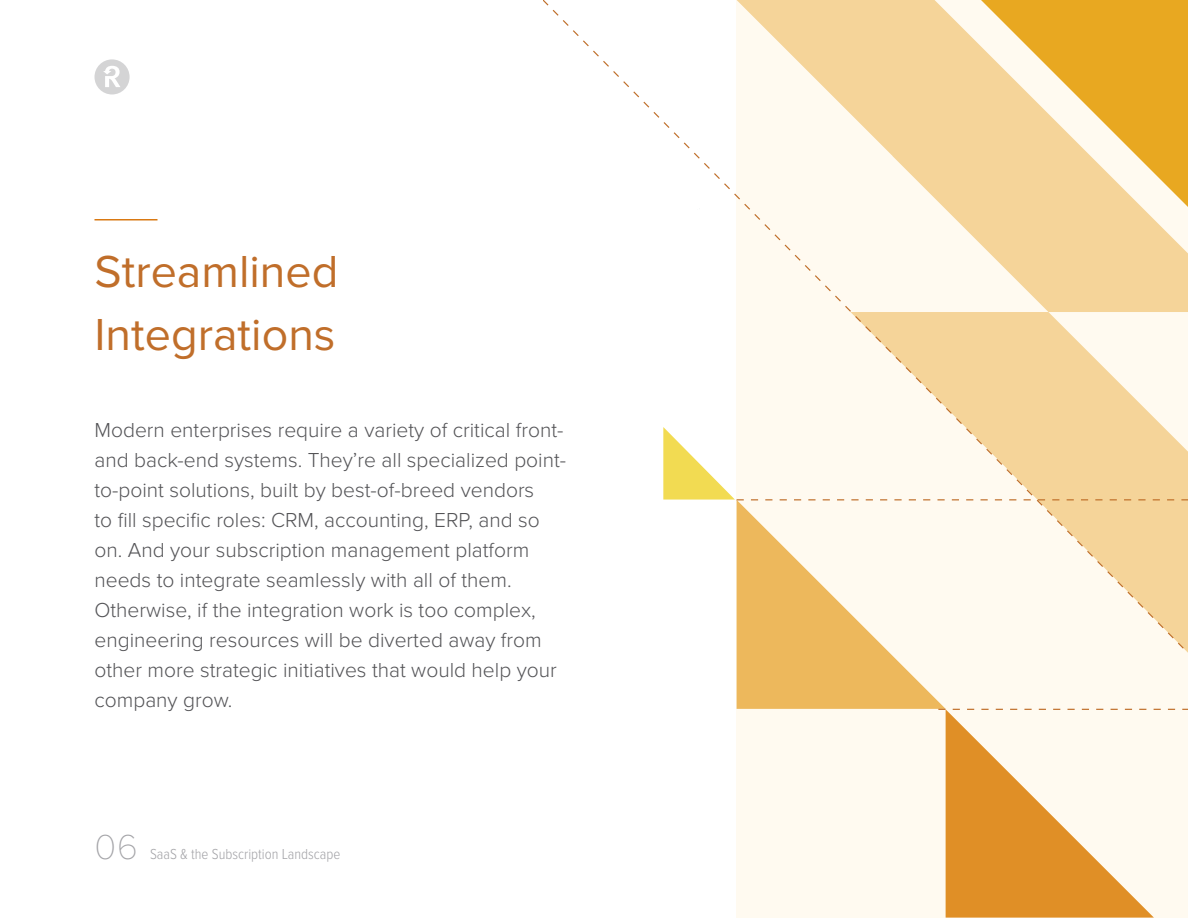
<style>
.page{position:relative;width:1188px;height:918px;background:#fff}
.page>*{position:absolute;margin:0;border:0;box-sizing:border-box;transform-origin:0 0}
.Document_Title__Smal{font:46.5px "Proxima Nova";color:#c06e2a}
.t1{font:100 36px "Proxima Nova T";color:#a3a3a7}
.Body_Copy__Large{font:300 21px/30px "Proxima Nova";color:#545457}
.Subhead__Regular{font:300 15px "Proxima Nova Cond";color:#a3a3a7}
</style>
<div class="page">
<hr style="left:94px;top:219px;width:64px;height:1px;background:#d97913">
<svg style="left:94px;top:59px;width:36px;height:35px"></svg>
<div style="left:737px;top:0;width:451px;height:918px;background:#fffaf0"></div>
<svg style="left:737px;top:654px;width:209px;height:55px;background:#efc070"></svg>
<svg style="left:938px;top:709px;width:223px;height:209px"></svg>
<svg style="left:543px;top:0;width:645px;height:654px"></svg>
<svg style="left:663px;top:427px;width:81px;height:73px"></svg>
<p class="Document_Title__Smal" style="left:94px;top:245px;width:245px">Streamlined</p>
<p class="Document_Title__Smal" style="left:94px;top:308px;width:243px">Integrations</p>
<p class="Body_Copy__Large" style="left:94px;top:415px;width:473px">Modern enterprises require a variety of critical front&shy;and back-end systems. They’re all specialized point&shy;to-point solutions, built by best-of-breed vendors<br>to fill specific roles: CRM, accounting, ERP, and so on. And your subscription management platform needs to integrate seamlessly with all of them.<br>Otherwise, if the integration work is too complex, engineering resources will be diverted away from other more strategic initiatives that would help your company grow.</p>
<p class="t1" style="left:94px;top:827px;width:45px">06</p>
<p class="Subhead__Regular" style="left:150px;top:846px;width:192px">SaaS &amp; the Subscription Landscape</p>
</div>
